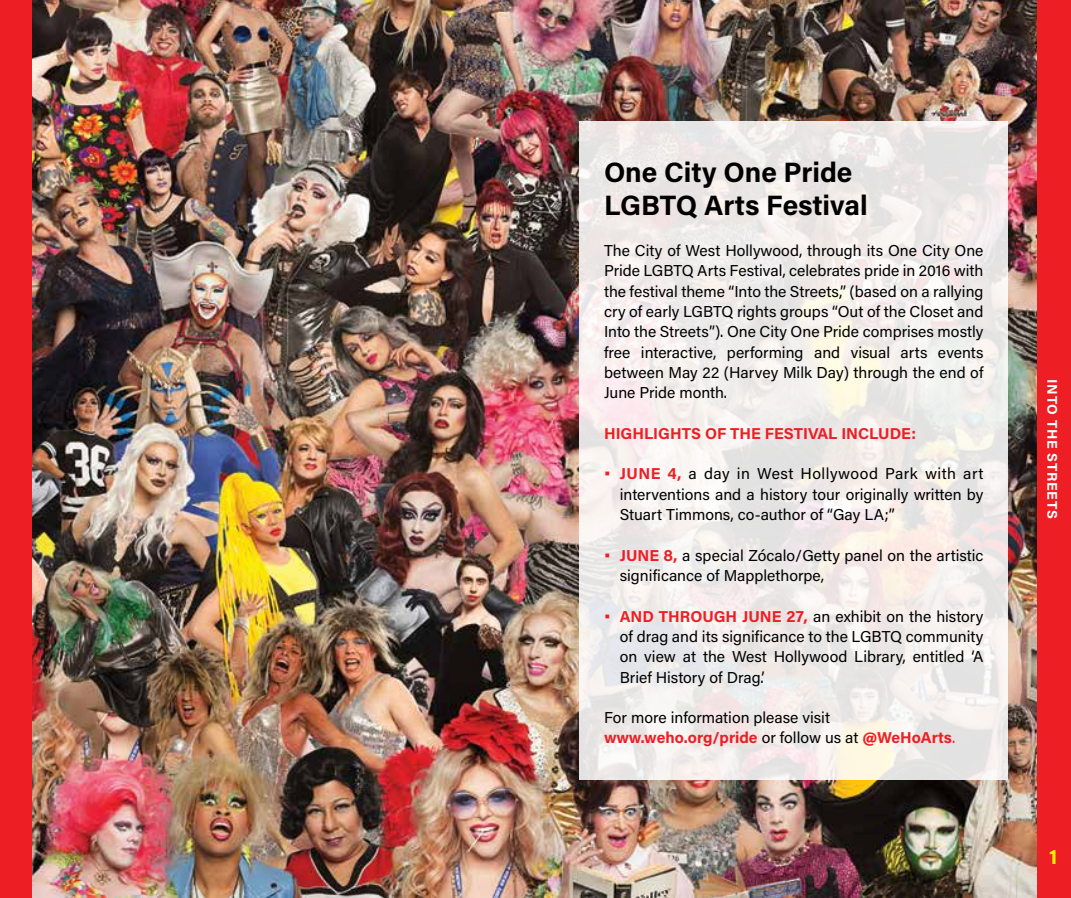
<style>
.page{position:relative;width:1071px;height:898px;background:#fff}
.page>*{position:absolute;margin:0;border:0;box-sizing:border-box;transform-origin:0 0}
.t1{font:700 28px/33.6px "Acumin Pro";color:#000}
.t2{font:700 21px "Acumin Pro";color:#fff200}
.t3{font:15.75px/20.3px "Acumin Pro";color:#000;text-align:justify}
.t4{font:700 15.75px "Acumin Pro";color:#ed1e24}
.t5{font:700 14px "Acumin Pro";letter-spacing:.05em;color:#fff}
.s1{font-weight:700;color:#ed1e24}
.s2{color:#ed1e24}
</style>
<div class="page">
<img style="left:32px;top:0;width:1006px;height:898px">
<svg style="left:580px;top:121px;width:428px;height:659px;fill:#f1ebe9"></svg>
<div style="left:1038px;top:0;width:33px;height:898px;background:#ed1e24"></div>
<div style="left:0;top:0;width:32px;height:898px;background:#ed1e24"></div>
<h1 class="t1" style="left:604px;top:154px;width:265px">One City One Pride<br>LGBTQ Arts Festival</h1>
<p class="t3" style="left:604px;top:240px;width:381px">The City of West Hollywood, through its One City One Pride LGBTQ Arts Festival, celebrates pride in 2016 with the festival theme “Into the Streets,” (based on a rallying cry of early LGBTQ rights groups “Out of the Closet and Into the Streets”). One City One Pride comprises mostly free interactive, performing and visual arts events between May 22 (Harvey Milk Day) through the end of June Pride month.</p>
<p class="t4" style="left:604px;top:422px;width:314px">HIGHLIGHTS OF THE FESTIVAL INCLUDE:</p>
<p class="t3" style="left:620px;top:463px;width:365px;text-indent:-16px"><span class="s1">• JUNE 4,</span> a day in West Hollywood Park with art interventions and a history tour originally written by Stuart Timmons, co-author of “Gay LA;”</p>
<p class="t3" style="left:620px;top:544px;width:365px;text-indent:-16px"><span class="s1">• JUNE 8,</span> a special Zócalo/Getty panel on the artistic significance of Mapplethorpe,</p>
<p class="t3" style="left:620px;top:605px;width:365px;text-indent:-16px"><span class="s1">• AND THROUGH JUNE 27,</span> an exhibit on the history of drag and its significance to the LGBTQ community on view at the West Hollywood Library, entitled ‘A Brief History of Drag.’</p>
<p class="t3" style="left:604px;top:707px;width:353px">For more information please visit <span class="s1">www.weho.org/pride</span> or follow us at <span class="s1">@WeHoArts</span><span class="s2">.</span></p>
<p class="t5" style="left:1062px;top:379px;width:141px;rotate:90deg">INTO THE STREETS</p>
<h2 class="t2" style="left:1049px;top:842px;width:10px">1</h2>
</div>
